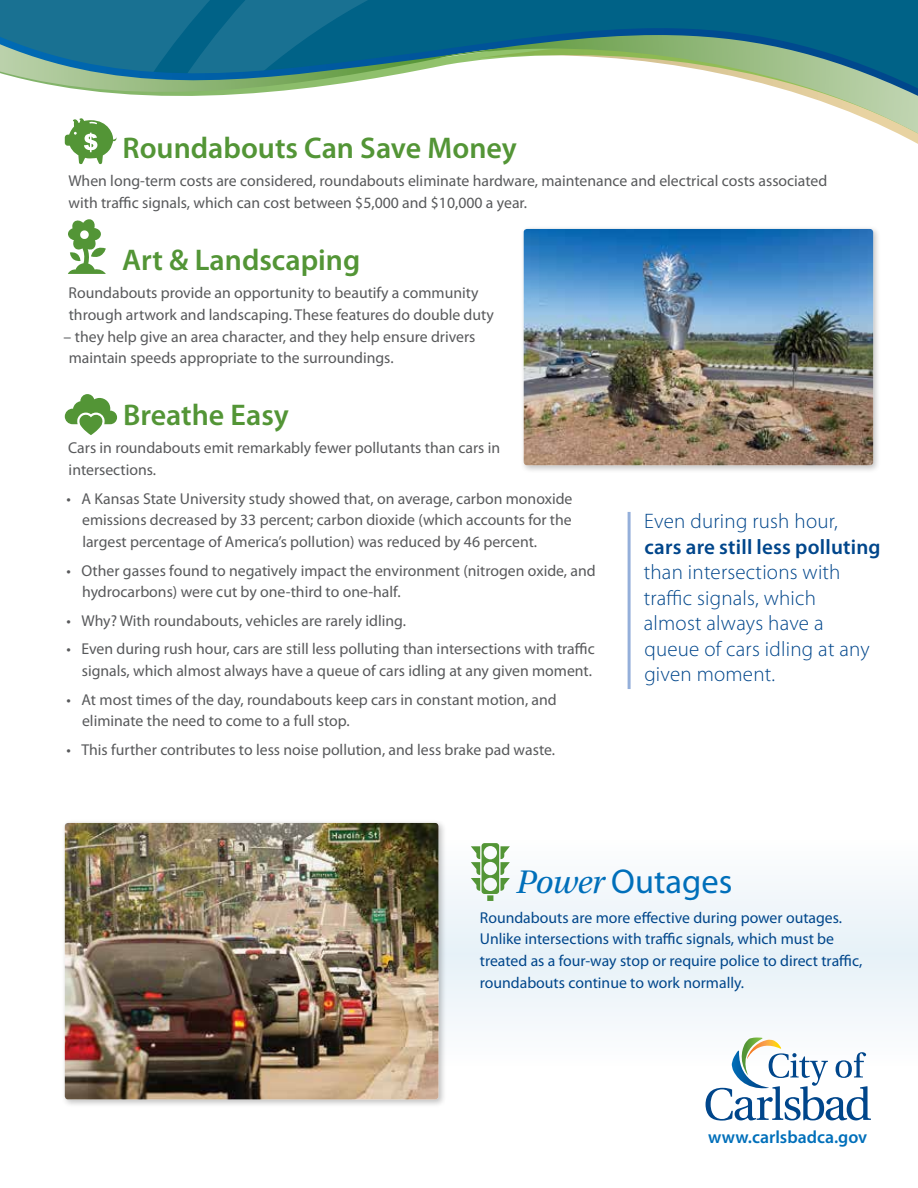
<style>
.page{position:relative;width:918px;height:1188px;background:#fff}
.page>*{position:absolute;margin:0;border:0;box-sizing:border-box;transform-origin:0 0}
.t1{font:34.5px "Myriad Pro";color:#006fba}
.t2{font:600 30px "Myriad Pro";color:#539536}
.t3{font:300 21px/25.5px "Myriad Pro";letter-spacing:.01em;color:#00468b}
.t4{font:600 21px "Myriad Pro";letter-spacing:.01em;color:#00468b}
.t5{font:600 17.7px "Myriad Pro";color:#006fba}
.t6{font:15.75px/21.8px "Myriad Pro";color:#58595b}
.t7{font:15.75px/21.8px "Myriad Pro";color:#00468b}
.s1{font-family:"Utopia Std";font-style:italic}
</style>
<div class="page">
<div style="left:410px;top:836px;width:508px;height:231px;background:#f1f7fa"></div>
<div style="left:497px;top:0;width:421px;height:13px;background:#006287"></div>
<svg style="left:0;top:0;width:497px;height:13px;background:#106b8e"></svg>
<svg style="left:0;top:13px;width:918px;height:124px"></svg>
<svg style="left:0;top:28px;width:918px;height:7px;background:#07638b"></svg>
<svg style="left:0;top:35px;width:918px;height:99px"></svg>
<svg style="left:706px;top:1038px;width:165px;height:83px"></svg>
<div style="left:520px;top:225px;width:361px;height:249px;background:#000;opacity:.25"></div>
<img style="left:524px;top:229px;width:349px;height:236px">
<hr style="left:628px;top:512px;width:3px;height:177px;background:#94afda">
<div style="left:61px;top:819px;width:386px;height:289px;background:#000;opacity:.25"></div>
<img style="left:65px;top:823px;width:373px;height:276px">
<svg style="left:65px;top:394px;width:52px;height:41px"></svg>
<svg style="left:65px;top:118px;width:52px;height:46px"></svg>
<svg style="left:68px;top:219px;width:38px;height:55px"></svg>
<svg style="left:471px;top:843px;width:39px;height:58px"></svg>
<h2 class="t2" style="left:123px;top:129px;width:396px">Roundabouts Can Save Money</h2>
<p class="t6" style="left:68px;top:170px;width:761px">When long-term costs are considered, roundabouts eliminate hardware, maintenance and electrical costs associated with traffic signals, which can cost between $5,000 and $10,000 a year.</p>
<h2 class="t2" style="left:122px;top:240px;width:240px">Art &amp; Landscaping</h2>
<p class="t6" style="left:69px;top:282px;width:427px">Roundabouts provide an opportunity to beautify a community through artwork and landscaping. These features do double duty</p>
<p class="t6" style="left:69px;top:325px;width:408px;text-indent:-5px">– they help give an area character, and they help ensure drivers maintain speeds appropriate to the surroundings.</p>
<h2 class="t2" style="left:123px;top:396px;width:167px">Breathe Easy</h2>
<p class="t6" style="left:68px;top:437px;width:434px">Cars in roundabouts emit remarkably fewer pollutants than cars in intersections.</p>
<p class="t6" style="left:82px;top:487px;width:492px;text-align:justify;text-indent:-15px">• A Kansas State University study showed that, on average, carbon monoxide emissions decreased by 33 percent; carbon dioxide (which accounts for the largest percentage of America’s pollution) was reduced by 46 percent.</p>
<p class="t6" style="left:82px;top:559px;width:515px;text-indent:-16px">• Other gasses found to negatively impact the environment (nitrogen oxide, and hydrocarbons) were cut by one-third to one-half.</p>
<p class="t6" style="left:67px;top:609px;width:341px">• Why? With roundabouts, vehicles are rarely idling.</p>
<p class="t6" style="left:67px;top:638px;width:530px;text-align:right">• Even during rush hour, cars are still less polluting than intersections with traffic signals, which almost always have a queue of cars idling at any given moment.</p>
<p class="t6" style="left:82px;top:688px;width:476px;text-indent:-15px">• At most times of the day, roundabouts keep cars in constant motion, and eliminate the need to come to a full stop.</p>
<p class="t6" style="left:67px;top:738px;width:490px">• This further contributes to less noise pollution, and less brake pad waste.</p>
<h3 class="t3" style="left:644px;top:508px;width:195px">Even during rush hour,</h3>
<h3 class="t4" style="left:645px;top:533px;width:237px">cars are still less polluting</h3>
<h3 class="t3" style="left:644px;top:559px;width:227px">than intersections with traffic signals, which almost always have a queue of cars idling at any given moment.</h3>
<h1 class="t1" style="left:516px;top:860px;width:218px"><span class="s1">Power</span> Outages</h1>
<p class="t7" style="left:480px;top:906px;width:384px">Roundabouts are more effective during power outages.<br>Unlike intersections with traffic signals, which must be treated as a four-way stop or require police to direct traffic, roundabouts continue to work normally.</p>
<p class="t5" style="left:708px;top:1126px;width:160px">www.carlsbadca.gov</p>
</div>
